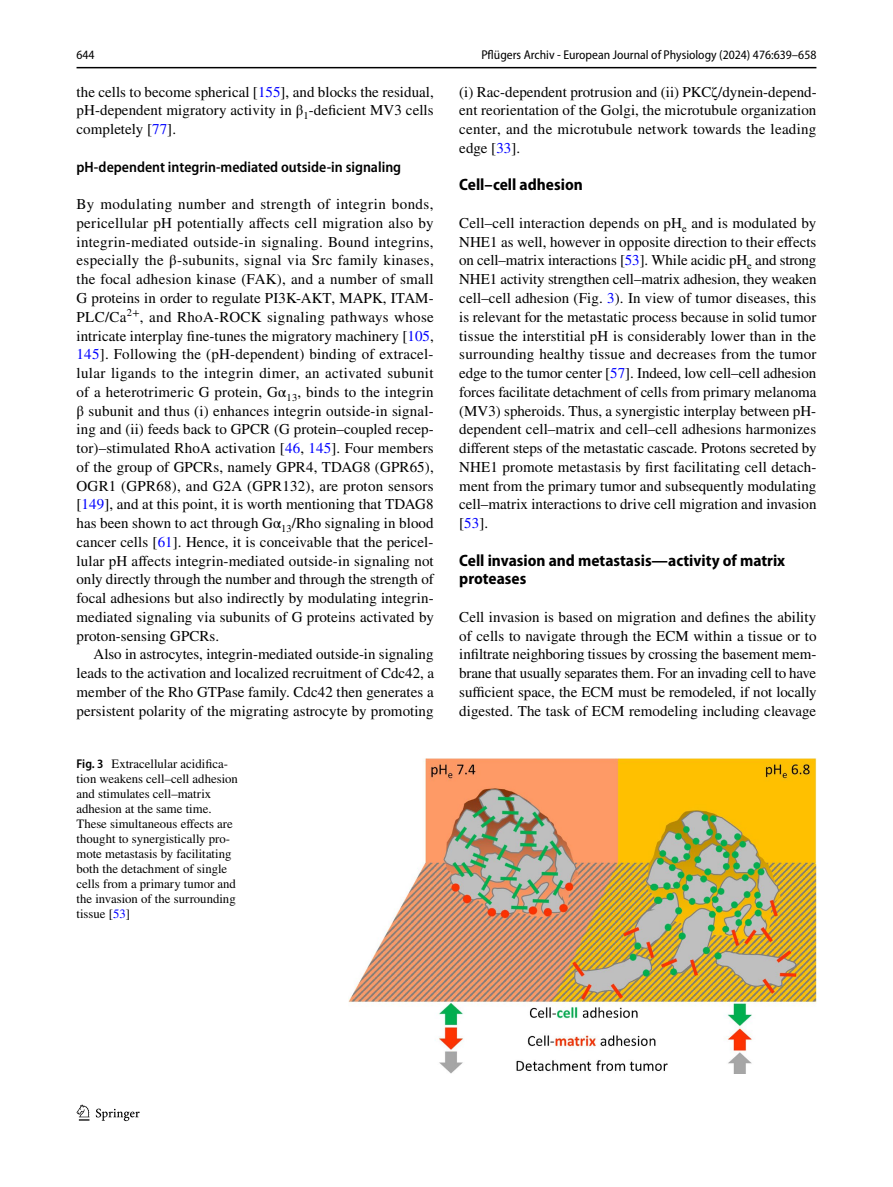
<style>
.page{position:relative;width:893px;height:1187px;background:#fff}
.page>*{position:absolute;margin:0;border:0;box-sizing:border-box;transform-origin:0 0}
.t1{font:700 semi-condensed 16.5px/18.8px "Myriad Pro";color:#000}
.t2{font:15px/18.8px "STIX";letter-spacing:.005em;color:#000;text-align:justify}
.t3{font:600 semi-condensed 15px "Myriad Pro";color:#000}
.t4{font:12.75px/15px "STIX";color:#000}
.t5{font:semi-condensed 12.75px "Myriad Pro";color:#000}
.s1{color:#00f}
.s2{font-family:"Myriad Pro";font-weight:600;font-stretch:semi-condensed}
</style>
<div class="page">
<hr style="left:77px;top:67px;width:739px;height:1px;background:#000">
<svg style="left:77px;top:1104px;width:12px;height:16px"></svg>
<svg style="left:96px;top:1108px;width:44px;height:12px"></svg>
<img style="left:349px;top:758px;width:467px;height:315px">
<p class="t5" style="left:77px;top:48px;width:20px">644</p>
<p class="t5" style="left:481px;top:48px;width:337px">Pflügers Archiv - European Journal of Physiology (2024) 476:639–658</p>
<p class="t2" style="left:77px;top:83px;width:359px">the cells to become spherical [<span class="s1">155</span>], and blocks the residual, pH-dependent migratory activity in β<sub>1</sub>-deficient MV3 cells completely [<span class="s1">77</span>].</p>
<p class="t3" style="left:77px;top:158px;width:326px">pH‑dependent integrin‑mediated outside‑in signaling</p>
<p class="t2" style="left:77px;top:196px;width:359px">By modulating number and strength of integrin bonds, pericellular pH potentially affects cell migration also by integrin-mediated outside-in signaling. Bound integrins, especially the β-subunits, signal via Src family kinases, the focal adhesion kinase (FAK), and a number of small G proteins in order to regulate PI3K-AKT, MAPK, ITAM-PLC/Ca<sup>2+</sup>, and RhoA-ROCK signaling pathways whose intricate interplay fine-tunes the migratory machinery [<span class="s1">105</span>, <span class="s1">145</span>]. Following the (pH-dependent) binding of extracel&shy;lular ligands to the integrin dimer, an activated subunit of a heterotrimeric G protein, Gα<sub>13</sub>, binds to the integrin β subunit and thus (i) enhances integrin outside-in signal&shy;ing and (ii) feeds back to GPCR (G protein–coupled recep&shy;tor)–stimulated RhoA activation [<span class="s1">46</span>, <span class="s1">145</span>]. Four members of the group of GPCRs, namely GPR4, TDAG8 (GPR65), OGR1 (GPR68), and G2A (GPR132), are proton sensors [<span class="s1">149</span>], and at this point, it is worth mentioning that TDAG8 has been shown to act through Gα<sub>13</sub>/Rho signaling in blood cancer cells [<span class="s1">61</span>]. Hence, it is conceivable that the pericel&shy;lular pH affects integrin-mediated outside-in signaling not only directly through the number and through the strength of focal adhesions but also indirectly by modulating integrin&shy;mediated signaling via subunits of G proteins activated by proton-sensing GPCRs.</p>
<p class="t2" style="left:77px;top:646px;width:359px;text-indent:17px">Also in astrocytes, integrin-mediated outside-in signaling leads to the activation and localized recruitment of Cdc42, a member of the Rho GTPase family. Cdc42 then generates a persistent polarity of the migrating astrocyte by promoting</p>
<p class="t2" style="left:459px;top:83px;width:359px">(i) Rac-dependent protrusion and (ii) PKCζ/dynein-depend&shy;ent reorientation of the Golgi, the microtubule organization center, and the microtubule network towards the leading edge [<span class="s1">33</span>].</p>
<p class="t1" style="left:459px;top:176px;width:125px">Cell–cell adhesion</p>
<p class="t2" style="left:459px;top:214px;width:359px">Cell–cell interaction depends on pH<sub>e</sub> and is modulated by NHE1 as well, however in opposite direction to their effects on cell–matrix interactions [<span class="s1">53</span>]. While acidic pH<sub>e</sub> and strong NHE1 activity strengthen cell–matrix adhesion, they weaken cell–cell adhesion (Fig. <span class="s1">3</span>). In view of tumor diseases, this is relevant for the metastatic process because in solid tumor tissue the interstitial pH is considerably lower than in the surrounding healthy tissue and decreases from the tumor edge to the tumor center [<span class="s1">57</span>]. Indeed, low cell–cell adhesion forces facilitate detachment of cells from primary melanoma (MV3) spheroids. Thus, a synergistic interplay between pH&shy;dependent cell–matrix and cell–cell adhesions harmonizes different steps of the metastatic cascade. Protons secreted by NHE1 promote metastasis by first facilitating cell detach&shy;ment from the primary tumor and subsequently modulating cell–matrix interactions to drive cell migration and invasion [<span class="s1">53</span>].</p>
<p class="t1" style="left:459px;top:551px;width:327px">Cell invasion and metastasis—activity of matrix proteases</p>
<p class="t2" style="left:459px;top:608px;width:359px">Cell invasion is based on migration and defines the ability of cells to navigate through the ECM within a tissue or to infiltrate neighboring tissues by crossing the basement mem&shy;brane that usually separates them. For an invading cell to have sufficient space, the ECM must be remodeled, if not locally digested. The task of ECM remodeling including cleavage</p>
<p class="t4" style="left:77px;top:757px;width:163px"><span class="s2">Fig. 3</span> Extracellular acidifica&shy;tion weakens cell–cell adhesion and stimulates cell–matrix adhesion at the same time.<br>These simultaneous effects are thought to synergistically pro&shy;mote metastasis by facilitating both the detachment of single cells from a primary tumor and the invasion of the surrounding tissue [<span class="s1">53</span>]</p>
</div>
